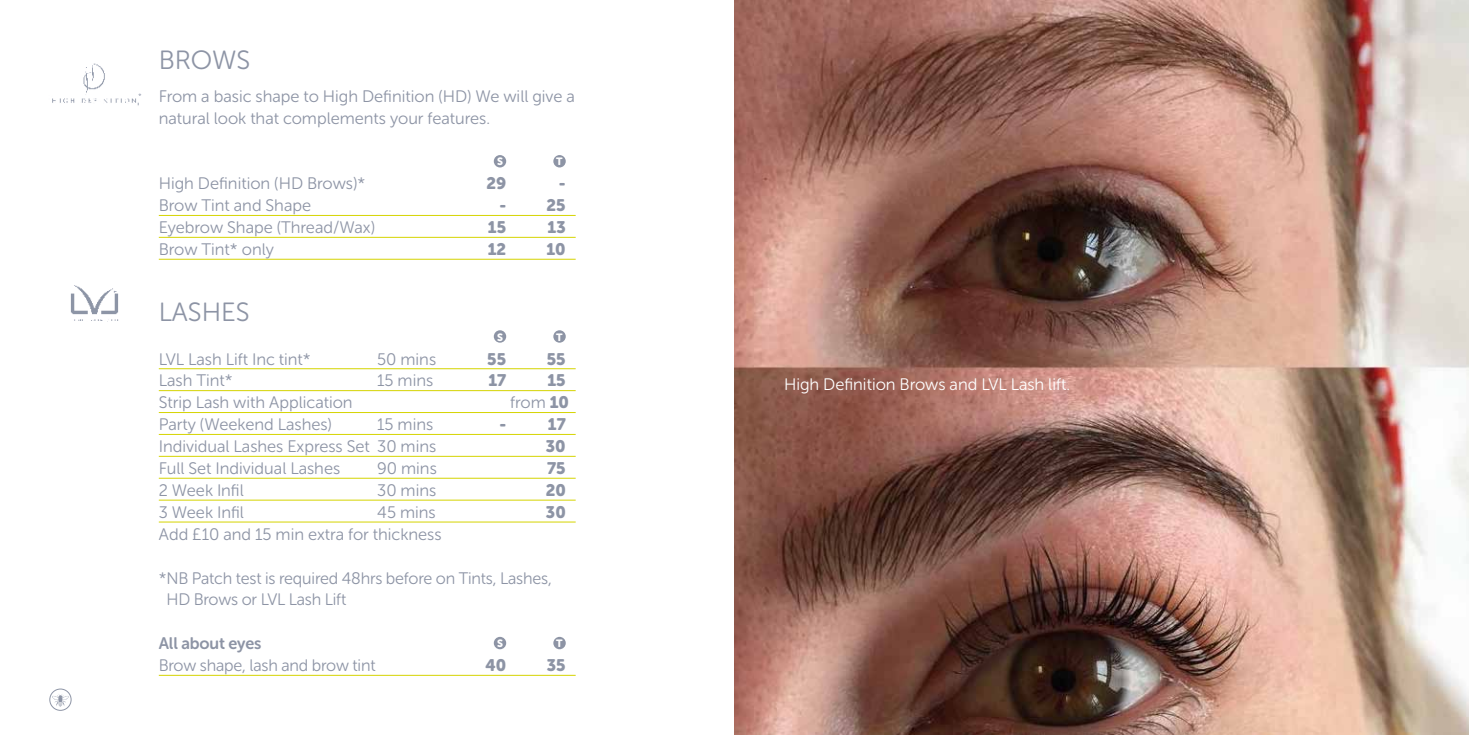
<style>
.page{position:relative;width:1469px;height:735px;background:#fff}
.page>*{position:absolute;margin:0;border:0;box-sizing:border-box;transform-origin:0 0}
.t1{font:26.25px "Museo Sans Rounded 300";color:#8d94a5}
.t2{font:16.62px/21.9px "Museo Sans Rounded 300";color:#8d94a5}
.t3{font:16.62px "Museo Sans Rounded 900";color:#8d94a5}
.t4{font:16.62px "Museo Sans Rounded 300";color:#fff}
.t5{font:16.62px "Museo Sans Rounded 700";letter-spacing:-.01em;color:#8d94a5}
.t6{font:10.5px "Museo Sans Rounded 900";color:#fff}
.s1{font-family:"Museo Sans Rounded 900"}
</style>
<div class="page">
<div style="left:50px;top:688px;width:21px;height:22px;border:1px solid #8d94a5;border-radius:50%"></div>
<svg style="left:52px;top:693px;width:17px;height:13px"></svg>
<hr style="left:159px;top:215px;width:416px;height:1px;background:#d5d400">
<hr style="left:159px;top:237px;width:416px;height:1px;background:#d5d400">
<hr style="left:159px;top:259px;width:416px;height:1px;background:#d5d400">
<hr style="left:159px;top:368px;width:416px;height:1px;background:#d5d400">
<hr style="left:159px;top:390px;width:416px;height:1px;background:#d5d400">
<hr style="left:159px;top:412px;width:416px;height:1px;background:#d5d400">
<hr style="left:159px;top:434px;width:416px;height:1px;background:#d5d400">
<hr style="left:159px;top:455px;width:416px;height:1px;background:#d5d400">
<hr style="left:159px;top:477px;width:416px;height:1px;background:#d5d400">
<hr style="left:159px;top:499px;width:416px;height:1px;background:#d5d400">
<hr style="left:159px;top:521px;width:416px;height:1px;background:#d5d400">
<hr style="left:159px;top:674px;width:416px;height:1px;background:#d5d400">
<div style="left:494px;top:155px;width:12px;height:12px;background:#8d94a5;border-radius:50%"></div>
<div style="left:553px;top:155px;width:13px;height:12px;background:#8d94a5;border-radius:50%"></div>
<div style="left:494px;top:330px;width:12px;height:12px;background:#8d94a5;border-radius:50%"></div>
<div style="left:553px;top:330px;width:13px;height:12px;background:#8d94a5;border-radius:50%"></div>
<div style="left:494px;top:636px;width:12px;height:13px;background:#8d94a5;border-radius:50%"></div>
<div style="left:553px;top:636px;width:13px;height:13px;background:#8d94a5;border-radius:50%"></div>
<img style="left:52px;top:63px;width:90px;height:43px">
<img style="left:70px;top:285px;width:49px;height:37px">
<img style="left:734px;top:0;width:734px;height:734px">
<h1 class="t1" style="left:159px;top:46px;width:93px">BROWS</h1>
<p class="t2" style="left:159px;top:85px;width:418px">From a basic shape to High Definition (HD) We will give a natural look that complements your features.</p>
<p class="t6" style="left:497px;top:156px;width:7px">S</p>
<p class="t6" style="left:556px;top:156px;width:8px">T</p>
<p class="t2" style="left:159px;top:173px;width:208px">High Definition (HD Brows)*</p>
<p class="t3" style="left:486px;top:174px;width:21px">29</p>
<p class="t3" style="left:559px;top:174px;width:8px">-</p>
<p class="t2" style="left:159px;top:195px;width:154px">Brow Tint and Shape</p>
<p class="t3" style="left:499px;top:196px;width:8px">-</p>
<p class="t3" style="left:546px;top:196px;width:21px">25</p>
<p class="t2" style="left:159px;top:216px;width:218px">Eyebrow Shape (Thread/Wax)</p>
<p class="t3" style="left:488px;top:218px;width:20px">15</p>
<p class="t3" style="left:547px;top:218px;width:20px">13</p>
<p class="t2" style="left:159px;top:238px;width:117px">Brow Tint* only</p>
<p class="t3" style="left:488px;top:240px;width:20px">12</p>
<p class="t3" style="left:546px;top:240px;width:21px">10</p>
<h1 class="t1" style="left:159px;top:297px;width:92px">LASHES</h1>
<p class="t6" style="left:497px;top:331px;width:7px">S</p>
<p class="t6" style="left:556px;top:331px;width:8px">T</p>
<p class="t2" style="left:159px;top:348px;width:154px">LVL Lash Lift Inc tint*</p>
<p class="t2" style="left:377px;top:348px;width:60px">50 mins</p>
<p class="t3" style="left:487px;top:349px;width:20px">55</p>
<p class="t3" style="left:547px;top:349px;width:20px">55</p>
<p class="t2" style="left:159px;top:370px;width:75px">Lash Tint*</p>
<p class="t2" style="left:377px;top:370px;width:58px">15 mins</p>
<p class="t3" style="left:488px;top:371px;width:19px">17</p>
<p class="t3" style="left:547px;top:371px;width:20px">15</p>
<p class="t2" style="left:159px;top:391px;width:195px">Strip Lash with Application</p>
<p class="t2" style="left:510px;top:391px;width:60px">from <span class="s1">10</span></p>
<p class="t2" style="left:159px;top:413px;width:175px">Party (Weekend Lashes)</p>
<p class="t2" style="left:377px;top:413px;width:58px">15 mins</p>
<p class="t3" style="left:499px;top:415px;width:8px">-</p>
<p class="t3" style="left:548px;top:415px;width:19px">17</p>
<p class="t2" style="left:159px;top:435px;width:279px">Individual Lashes Express Set 30 mins</p>
<p class="t3" style="left:546px;top:436px;width:21px">30</p>
<p class="t2" style="left:159px;top:457px;width:183px">Full Set Individual Lashes</p>
<p class="t2" style="left:377px;top:457px;width:61px">90 mins</p>
<p class="t3" style="left:547px;top:458px;width:20px">75</p>
<p class="t2" style="left:159px;top:479px;width:86px">2 Week Infil</p>
<p class="t2" style="left:377px;top:479px;width:61px">30 mins</p>
<p class="t3" style="left:545px;top:480px;width:22px">20</p>
<p class="t2" style="left:159px;top:501px;width:86px">3 Week Infil</p>
<p class="t2" style="left:377px;top:501px;width:60px">45 mins</p>
<p class="t3" style="left:546px;top:502px;width:21px">30</p>
<p class="t2" style="left:159px;top:523px;width:284px">Add £10 and 15 min extra for thickness</p>
<p class="t2" style="left:166px;top:566px;width:387px;text-indent:-8px">*NB Patch test is required 48hrs before on Tints, Lashes,<br>HD Brows or LVL Lash Lift</p>
<p class="t5" style="left:159px;top:634px;width:104px">All about eyes</p>
<p class="t6" style="left:497px;top:637px;width:7px">S</p>
<p class="t6" style="left:556px;top:637px;width:8px">T</p>
<p class="t2" style="left:159px;top:654px;width:218px">Brow shape, lash and brow tint</p>
<p class="t3" style="left:485px;top:655px;width:22px">40</p>
<p class="t3" style="left:547px;top:655px;width:20px">35</p>
<p class="t4" style="left:784px;top:375px;width:287px">High Definition Brows and LVL Lash lift.</p>
</div>
